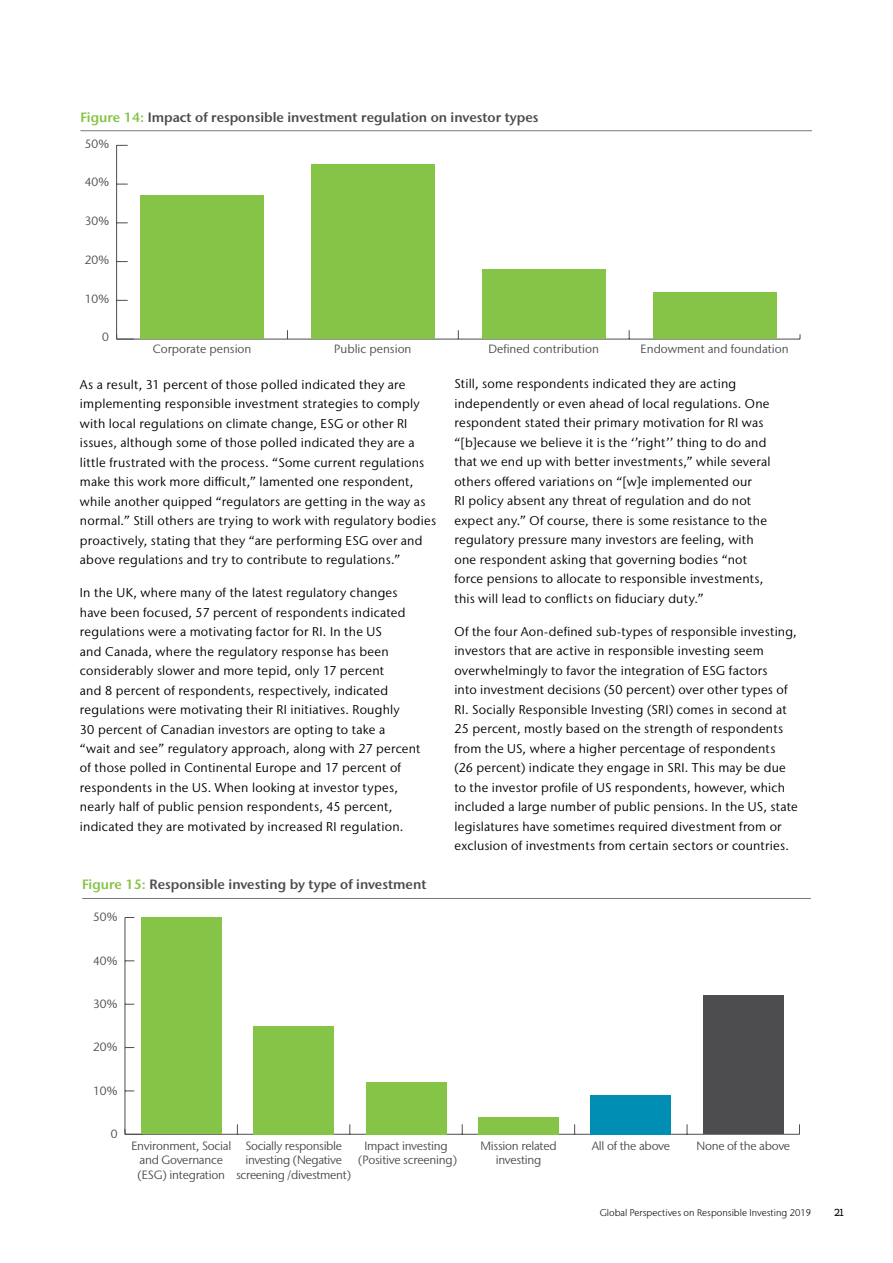
<style>
.page{position:relative;width:893px;height:1263px;background:#fff}
.page>*{position:absolute;margin:0;border:0;box-sizing:border-box;transform-origin:0 0}
.t1{font:600 13.5px "Stone Sans IIITC Pro";color:#4d4d4f}
.t2{font:12.75px/19.5px "Stone Sans IIITC Pro";letter-spacing:.02em;color:#000}
.t3{font:12px/14.4px "Stone Sans IIITC Pro";letter-spacing:-.02em;color:#4d4d4f;text-align:center}
.t4{font:12px "Stone Sans IIITC Pro";color:#4d4d4f}
.t5{font:500 10.5px "Prelo Slab";color:#000}
.t6{font:300 9.75px "Stone Sans IIITC Pro";color:#000}
.s1{color:#85c446}
</style>
<div class="page">
<hr style="left:80px;top:130px;width:732px;height:1px;background:#77787b">
<hr style="left:117px;top:339px;width:683px;height:1px;background:#4d4d4f">
<hr style="left:116px;top:145px;width:1px;height:194px;background:#4d4d4f">
<svg style="left:116px;top:334px;width:18px;height:6px"></svg>
<div style="left:141px;top:196px;width:123px;height:143px;background:#85c446"></div>
<div style="left:311px;top:165px;width:123px;height:174px;background:#85c446"></div>
<div style="left:482px;top:269px;width:123px;height:70px;background:#85c446"></div>
<div style="left:653px;top:293px;width:123px;height:46px;background:#85c446"></div>
<hr style="left:125px;top:1134px;width:674px;height:1px;background:#4d4d4f">
<hr style="left:125px;top:917px;width:1px;height:217px;background:#4d4d4f">
<svg style="left:125px;top:1129px;width:17px;height:6px"></svg>
<div style="left:141px;top:917px;width:81px;height:217px;background:#85c446"></div>
<div style="left:253px;top:1026px;width:81px;height:108px;background:#85c446"></div>
<div style="left:366px;top:1082px;width:80px;height:52px;background:#85c446"></div>
<div style="left:478px;top:1117px;width:81px;height:17px;background:#85c446"></div>
<div style="left:590px;top:1095px;width:81px;height:39px;background:#008eb3"></div>
<div style="left:703px;top:995px;width:81px;height:139px;background:#4d4d4f"></div>
<hr style="left:82px;top:898px;width:729px;height:1px;background:#77787b">
<p class="t1" style="left:80px;top:108px;width:459px"><span class="s1">Figure 14:</span> Impact of responsible investment regulation on investor types</p>
<p class="t3" style="left:85px;top:137px;width:26px">50%</p>
<p class="t3" style="left:85px;top:175px;width:26px">40%</p>
<p class="t3" style="left:85px;top:214px;width:26px">30%</p>
<p class="t3" style="left:85px;top:252px;width:26px">20%</p>
<p class="t3" style="left:85px;top:291px;width:26px">10%</p>
<p class="t3" style="left:102px;top:330px;width:8px">0</p>
<p class="t4" style="left:153px;top:342px;width:100px">Corporate pension</p>
<p class="t4" style="left:334px;top:342px;width:79px">Public pension</p>
<p class="t4" style="left:488px;top:342px;width:112px">Defined contribution</p>
<p class="t4" style="left:641px;top:342px;width:150px">Endowment and foundation</p>
<p class="t2" style="left:80px;top:374px;width:358px">As a result, 31 percent of those polled indicated they are implementing responsible investment strategies to comply with local regulations on climate change, ESG or other RI issues, although some of those polled indicated they are a little frustrated with the process. “Some current regulations make this work more difficult,” lamented one respondent, while another quipped “regulators are getting in the way as normal.” Still others are trying to work with regulatory bodies proactively, stating that they “are performing ESG over and above regulations and try to contribute to regulations.”</p>
<p class="t2" style="left:80px;top:583px;width:342px">In the UK, where many of the latest regulatory changes have been focused, 57 percent of respondents indicated regulations were a motivating factor for RI. In the US<br>and Canada, where the regulatory response has been considerably slower and more tepid, only 17 percent<br>and 8 percent of respondents, respectively, indicated regulations were motivating their RI initiatives. Roughly<br>30 percent of Canadian investors are opting to take a<br>“wait and see” regulatory approach, along with 27 percent of those polled in Continental Europe and 17 percent of respondents in the US. When looking at investor types, nearly half of public pension respondents, 45 percent, indicated they are motivated by increased RI regulation.</p>
<p class="t1" style="left:82px;top:876px;width:346px"><span class="s1">Figure 15:</span> Responsible investing by type of investment</p>
<p class="t3" style="left:93px;top:910px;width:26px">50%</p>
<p class="t3" style="left:93px;top:953px;width:26px">40%</p>
<p class="t3" style="left:93px;top:996px;width:26px">30%</p>
<p class="t3" style="left:93px;top:1040px;width:26px">20%</p>
<p class="t3" style="left:93px;top:1083px;width:26px">10%</p>
<p class="t3" style="left:111px;top:1126px;width:8px">0</p>
<p class="t2" style="left:454px;top:374px;width:318px">Still, some respondents indicated they are acting independently or even ahead of local regulations. One respondent stated their primary motivation for RI was “[b]ecause we believe it is the ‘’right’’ thing to do and that we end up with better investments,” while several others offered variations on “[w]e implemented our<br>RI policy absent any threat of regulation and do not expect any.” Of course, there is some resistance to the regulatory pressure many investors are feeling, with one respondent asking that governing bodies “not force pensions to allocate to responsible investments, this will lead to conflicts on fiduciary duty.”</p>
<p class="t2" style="left:454px;top:621px;width:345px">Of the four Aon-defined sub-types of responsible investing, investors that are active in responsible investing seem overwhelmingly to favor the integration of ESG factors<br>into investment decisions (50 percent) over other types of RI. Socially Responsible Investing (SRI) comes in second at 25 percent, mostly based on the strength of respondents from the US, where a higher percentage of respondents<br>(26 percent) indicate they engage in SRI. This may be due to the investor profile of US respondents, however, which included a large number of public pensions. In the US, state legislatures have sometimes required divestment from or exclusion of investments from certain sectors or countries.</p>
<p class="t3" style="left:131px;top:1138px;width:101px">Environment, Social and Governance (ESG) integration</p>
<p class="t3" style="left:236px;top:1138px;width:117px">Socially responsible investing (Negative screening /divestment)</p>
<p class="t3" style="left:358px;top:1138px;width:100px">Impact investing (Positive screening)</p>
<p class="t3" style="left:480px;top:1138px;width:78px">Mission related</p>
<p class="t3" style="left:592px;top:1138px;width:80px">All of the above</p>
<p class="t3" style="left:696px;top:1138px;width:95px">None of the above</p>
<p class="t3" style="left:496px;top:1153px;width:47px">investing</p>
<p class="t6" style="left:600px;top:1207px;width:213px">Global Perspectives on Responsible Investing 2019</p>
<p class="t5" style="left:834px;top:1206px;width:11px">21</p>
</div>
